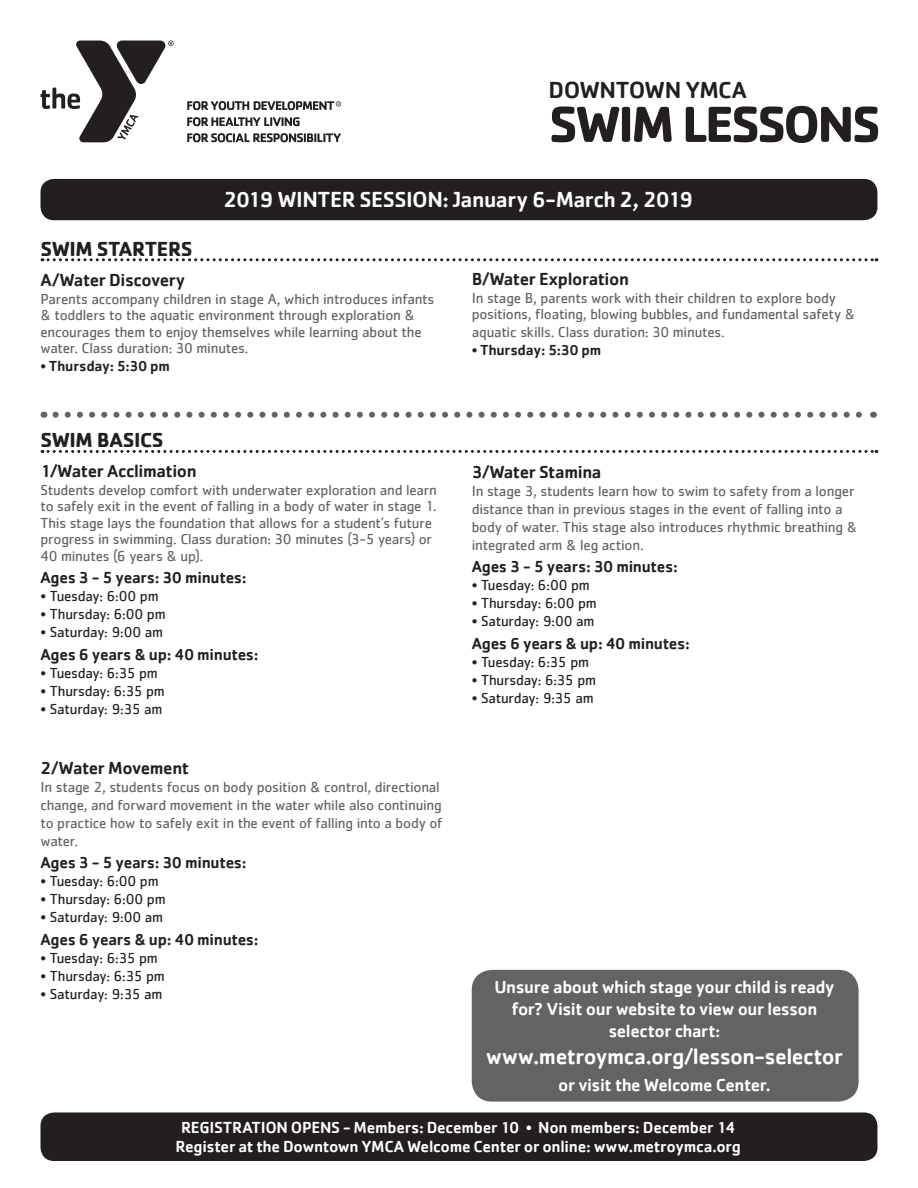
<style>
.page{position:relative;width:918px;height:1188px;background:#fff}
.page>*{position:absolute;margin:0;border:0;box-sizing:border-box;transform-origin:0 0}
.t1{font:700 52.5px "Cachet";letter-spacing:-.055em;color:#231f20}
.t2{font:500 24px "Cachet";letter-spacing:-.025em;color:#231f20}
.t3{font:500 22.5px "Cachet";letter-spacing:-.025em;color:#fff}
.t4{font:700 21px "Cachet";letter-spacing:-.02em;color:#231f20}
.t5{font:500 18px/21.6px "Cachet";letter-spacing:-.02em;color:#fff;text-align:center}
.t6{font:500 18px "Cachet";letter-spacing:-.025em;color:#231f20}
.t7{font:500 16.5px "Cachet";letter-spacing:-.02em;color:#231f20}
.t8{font:500 16.5px/19.8px "Cachet";letter-spacing:-.015em;color:#fff;text-align:center}
.t9{font:15px/16.5px "Cachet";letter-spacing:-.015em;color:#636366}
.t10{font:15px "Cachet";letter-spacing:-.015em;color:#231f20}
.t11{font:500 15px "Cachet";letter-spacing:-.01em;color:#231f20}
.s1{font-weight:400}
</style>
<div class="page">
<svg style="left:41px;top:40px;width:133px;height:102px"></svg>
<svg style="left:187px;top:117px;width:113px;height:9px"></svg>
<svg style="left:187px;top:133px;width:154px;height:9px"></svg>
<svg style="left:187px;top:101px;width:154px;height:9px"></svg>
<div style="left:40px;top:1112px;width:838px;height:49px;background:#231f20;border-radius:14px"></div>
<div style="left:40px;top:179px;width:838px;height:41px;background:#231f20;border-radius:14px"></div>
<svg style="left:42px;top:258px;width:835px;height:3px"></svg>
<div style="left:472px;top:970px;width:387px;height:132px;background:#636366;border-radius:20px"></div>
<svg style="left:56px;top:412px;width:806px;height:6px"></svg>
<svg style="left:42px;top:450px;width:835px;height:3px"></svg>
<h2 class="t2" style="left:549px;top:76px;width:200px">DOWNTOWN YMCA</h2>
<h1 class="t1" style="left:549px;top:90px;width:334px">SWIM LESSONS</h1>
<h3 class="t3" style="left:223px;top:186px;width:471px">2019 WINTER SESSION: January 6-March 2, 2019</h3>
<h3 class="t4" style="left:40px;top:235px;width:154px">SWIM STARTERS</h3>
<p class="t6" style="left:40px;top:268px;width:146px">A/Water Discovery</p>
<p class="t9" style="left:40px;top:290px;width:395px">Parents accompany children in stage A, which introduces infants &amp; toddlers to the aquatic environment through exploration &amp; encourages them to enjoy themselves while learning about the water. Class duration: 30 minutes.</p>
<p class="t11" style="left:40px;top:357px;width:131px"><span class="s1">•</span> Thursday: 5:30 pm</p>
<h3 class="t4" style="left:40px;top:426px;width:125px">SWIM BASICS</h3>
<p class="t6" style="left:40px;top:460px;width:158px">1/Water Acclimation</p>
<p class="t9" style="left:40px;top:481px;width:398px">Students develop comfort with underwater exploration and learn to safely exit in the event of falling in a body of water in stage 1.<br>This stage lays the foundation that allows for a student’s future progress in swimming. Class duration: 30 minutes (3-5 years) or 40 minutes (6 years &amp; up).</p>
<p class="t7" style="left:40px;top:568px;width:208px">Ages 3 - 5 years: 30 minutes:</p>
<p class="t10" style="left:40px;top:587px;width:120px">• Tuesday: 6:00 pm</p>
<p class="t10" style="left:40px;top:605px;width:127px">• Thursday: 6:00 pm</p>
<p class="t10" style="left:40px;top:623px;width:124px">• Saturday: 9:00 am</p>
<p class="t7" style="left:40px;top:644px;width:220px">Ages 6 years &amp; up: 40 minutes:</p>
<p class="t10" style="left:40px;top:664px;width:119px">• Tuesday: 6:35 pm</p>
<p class="t10" style="left:40px;top:682px;width:126px">• Thursday: 6:35 pm</p>
<p class="t10" style="left:40px;top:700px;width:123px">• Saturday: 9:35 am</p>
<p class="t6" style="left:40px;top:757px;width:150px">2/Water Movement</p>
<p class="t9" style="left:40px;top:777px;width:403px;line-height:18px">In stage 2, students focus on body position &amp; control, directional change, and forward movement in the water while also continuing to practice how to safely exit in the event of falling into a body of water.</p>
<p class="t7" style="left:40px;top:853px;width:208px">Ages 3 - 5 years: 30 minutes:</p>
<p class="t10" style="left:40px;top:872px;width:120px">• Tuesday: 6:00 pm</p>
<p class="t10" style="left:40px;top:890px;width:127px">• Thursday: 6:00 pm</p>
<p class="t10" style="left:40px;top:908px;width:124px">• Saturday: 9:00 am</p>
<p class="t7" style="left:40px;top:929px;width:220px">Ages 6 years &amp; up: 40 minutes:</p>
<p class="t10" style="left:40px;top:949px;width:119px">• Tuesday: 6:35 pm</p>
<p class="t10" style="left:40px;top:967px;width:126px">• Thursday: 6:35 pm</p>
<p class="t10" style="left:40px;top:985px;width:123px">• Saturday: 9:35 am</p>
<p class="t6" style="left:472px;top:268px;width:159px">B/Water Exploration</p>
<p class="t9" style="left:472px;top:289px;width:385px">In stage B, parents work with their children to explore body positions, floating, blowing bubbles, and fundamental safety &amp;</p>
<p class="t9" style="left:472px;top:324px;width:255px">aquatic skills. Class duration: 30 minutes.</p>
<p class="t11" style="left:472px;top:341px;width:131px"><span class="s1">•</span> Thursday: 5:30 pm</p>
<p class="t6" style="left:472px;top:461px;width:131px">3/Water Stamina</p>
<p class="t9" style="left:472px;top:481px;width:387px;line-height:18px">In stage 3, students learn how to swim to safety from a longer distance than in previous stages in the event of falling into a body of water. This stage also introduces rhythmic breathing &amp; integrated arm &amp; leg action.</p>
<p class="t7" style="left:472px;top:556px;width:208px">Ages 3 - 5 years: 30 minutes:</p>
<p class="t10" style="left:472px;top:576px;width:120px">• Tuesday: 6:00 pm</p>
<p class="t10" style="left:472px;top:594px;width:127px">• Thursday: 6:00 pm</p>
<p class="t10" style="left:472px;top:612px;width:124px">• Saturday: 9:00 am</p>
<p class="t7" style="left:472px;top:633px;width:220px">Ages 6 years &amp; up: 40 minutes:</p>
<p class="t10" style="left:472px;top:653px;width:119px">• Tuesday: 6:35 pm</p>
<p class="t10" style="left:472px;top:671px;width:126px">• Thursday: 6:35 pm</p>
<p class="t10" style="left:472px;top:689px;width:123px">• Saturday: 9:35 am</p>
<p class="t5" style="left:494px;top:976px;width:342px">Unsure about which stage your child is ready for? Visit our website to view our lesson selector chart:</p>
<h3 class="t3" style="left:486px;top:1042px;width:359px">www.metroymca.org/lesson-selector</h3>
<p class="t5" style="left:558px;top:1073px;width:214px">or visit the Welcome Center.</p>
<p class="t8" style="left:176px;top:1117px;width:567px">REGISTRATION OPENS - Members: December 10 <span class="s1">•</span> Non members: December 14<br>Register at the Downtown YMCA Welcome Center or online: www.metroymca.org</p>
</div>
